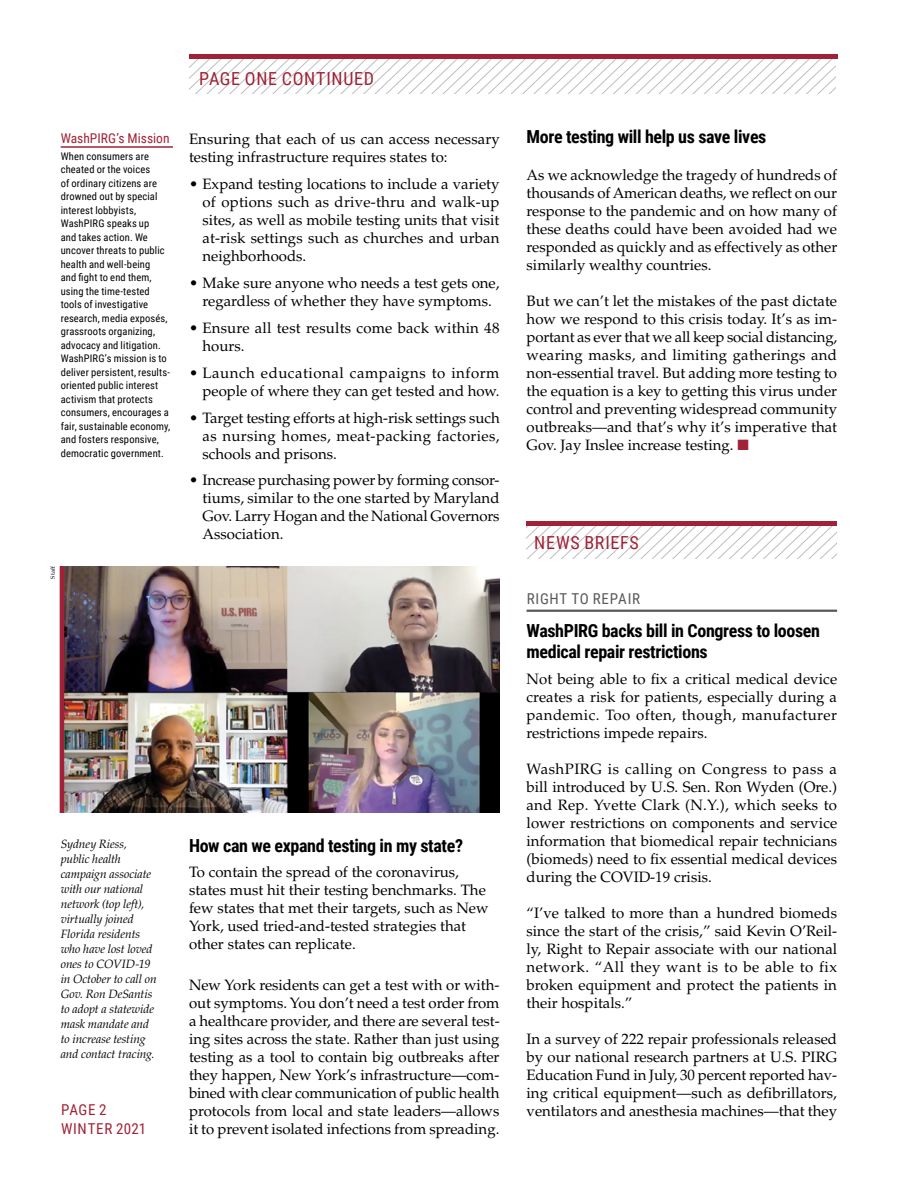
<style>
.page{position:relative;width:918px;height:1188px;background:#fff}
.page>*{position:absolute;margin:0;border:0;box-sizing:border-box;transform-origin:0 0}
.t1{font:700 18px/21px "Roboto Condensed";letter-spacing:-.02em;color:#000}
.t2{font:18px "Roboto Condensed";letter-spacing:.04em;color:#a12236}
.t3{font:15px/18px "Palatino LT Std";color:#000;text-align:justify}
.t4{font:15px/18px "Palatino LT Std";letter-spacing:.035em;color:#000;text-align:right}
.t5{font:15px/19.5px "Roboto Condensed";letter-spacing:.045em;color:#a12236}
.t6{font:15px "Roboto Condensed";letter-spacing:.045em;color:#58595b}
.t7{font:13.5px "Roboto Condensed";color:#a12236}
.t8{font:italic 12px/15px "Palatino LT Std";letter-spacing:-.005em;color:#000}
.t9{font:10.5px/13.5px "Roboto Condensed";letter-spacing:.01em;color:#000}
.t10{font:6px "Palatino";color:#000}
.s1{color:#a12236}
</style>
<div class="page">
<svg style="left:189px;top:58px;width:647px;height:36px"></svg>
<hr style="left:189px;top:54px;width:649px;height:4px;background:#a12236">
<svg style="left:527px;top:526px;width:310px;height:32px"></svg>
<hr style="left:527px;top:522px;width:310px;height:4px;background:#a12236">
<hr style="left:527px;top:610px;width:310px;height:2px;background:#58595b">
<img style="left:64px;top:566px;width:436px;height:247px">
<hr style="left:60px;top:566px;width:4px;height:247px;background:#a12236">
<hr style="left:61px;top:146px;width:112px;height:2px;background:#a12236">
<p class="t7" style="left:61px;top:129px;width:110px">WashPIRG’s Mission</p>
<p class="t9" style="left:61px;top:149px;width:111px">When consumers are cheated or the voices<br>of ordinary citizens are drowned out by special interest lobbyists,<br>WashPIRG speaks up<br>and takes action. We uncover threats to public health and well-being<br>and fight to end them, using the time-tested tools of investigative research, media exposés, grassroots organizing, advocacy and litigation.<br>WashPIRG’s mission is to deliver persistent, results&shy;oriented public interest activism that protects consumers, encourages a fair, sustainable economy, and fosters responsive, democratic government.</p>
<p class="t10" style="left:48px;top:579px;width:14px;rotate:-90deg">Staff</p>
<p class="t2" style="left:199px;top:66px;width:176px">PAGE ONE CONTINUED</p>
<p class="t3" style="left:189px;top:130px;width:312px">Ensuring that each of us can access necessary testing infrastructure requires states to:</p>
<p class="t3" style="left:202px;top:175px;width:299px;text-indent:-14px">• Expand testing locations to include a variety of options such as drive-thru and walk-up sites, as well as mobile testing units that visit at-risk settings such as churches and urban neighborhoods.</p>
<p class="t3" style="left:189px;top:274px;width:312px;text-align:center">• Make sure anyone who needs a test gets one, regardless of whether they have symptoms.</p>
<p class="t3" style="left:202px;top:319px;width:299px;text-indent:-14px">• Ensure all test results come back within 48 hours.</p>
<p class="t4" style="left:189px;top:364px;width:312px">• Launch educational campaigns to inform people of where they can get tested and how.</p>
<p class="t3" style="left:202px;top:409px;width:299px;text-indent:-14px">• Target testing efforts at high-risk settings such as nursing homes, meat-packing factories, schools and prisons.</p>
<p class="t3" style="left:202px;top:472px;width:299px;text-indent:-14px">• Increase purchasing power by forming consor&shy;tiums, similar to the one started by Maryland Gov. Larry Hogan and the National Governors Association.</p>
<p class="t8" style="left:61px;top:836px;width:97px">Sydney Riess, public health campaign associate with our national network (top left), virtually joined<br>Florida residents who have lost loved ones to COVID-19 in October to call on<br>Gov. Ron DeSantis to adopt a statewide mask mandate and to increase testing and contact tracing.</p>
<p class="t5" style="left:61px;top:1099px;width:87px">PAGE 2<br>WINTER 2021</p>
<p class="t1" style="left:189px;top:834px;width:276px">How can we expand testing in my state?</p>
<p class="t3" style="left:189px;top:863px;width:301px;text-align:left">To contain the spread of the coronavirus, states must hit their testing benchmarks. The few states that met their targets, such as New York, used tried-and-tested strategies that other states can replicate.</p>
<p class="t3" style="left:189px;top:976px;width:312px">New York residents can get a test with or with&shy;out symptoms. You don’t need a test order from a healthcare provider, and there are several test&shy;ing sites across the state. Rather than just using testing as a tool to contain big outbreaks after they happen, New York’s infrastructure—com&shy;bined with clear communication of public health protocols from local and state leaders—allows it to prevent isolated infections from spreading.</p>
<p class="t1" style="left:527px;top:125px;width:241px">More testing will help us save lives</p>
<p class="t3" style="left:527px;top:166px;width:312px">As we acknowledge the tragedy of hundreds of thousands of American deaths, we reflect on our response to the pandemic and on how many of these deaths could have been avoided had we responded as quickly and as effectively as other similarly wealthy countries.</p>
<p class="t3" style="left:527px;top:292px;width:312px">But we can’t let the mistakes of the past dictate how we respond to this crisis today. It’s as im&shy;portant as ever that we all keep social distancing, wearing masks, and limiting gatherings and non-essential travel. But adding more testing to the equation is a key to getting this virus under control and preventing widespread community outbreaks—and that’s why it’s imperative that Gov. Jay Inslee increase testing. <span class="s1">■</span></p>
<p class="t2" style="left:534px;top:530px;width:106px">NEWS BRIEFS</p>
<p class="t6" style="left:527px;top:588px;width:115px">RIGHT TO REPAIR</p>
<p class="t1" style="left:527px;top:619px;width:295px">WashPIRG backs bill in Congress to loosen medical repair restrictions</p>
<p class="t3" style="left:527px;top:670px;width:312px">Not being able to fix a critical medical device creates a risk for patients, especially during a pandemic. Too often, though, manufacturer restrictions impede repairs.</p>
<p class="t3" style="left:527px;top:760px;width:312px">WashPIRG is calling on Congress to pass a bill introduced by U.S. Sen. Ron Wyden (Ore.) and Rep. Yvette Clark (N.Y.), which seeks to lower restrictions on components and service information that biomedical repair technicians (biomeds) need to fix essential medical devices during the COVID-19 crisis.</p>
<p class="t3" style="left:527px;top:904px;width:312px">“I’ve talked to more than a hundred biomeds since the start of the crisis,” said Kevin O’Reil&shy;ly, Right to Repair associate with our national network. “All they want is to be able to fix broken equipment and protect the patients in their hospitals.”</p>
<p class="t3" style="left:527px;top:1030px;width:312px">In a survey of 222 repair professionals released by our national research partners at U.S. PIRG Education Fund in July, 30 percent reported hav&shy;ing critical equipment—such as defibrillators, ventilators and anesthesia machines—that they</p>
</div>
